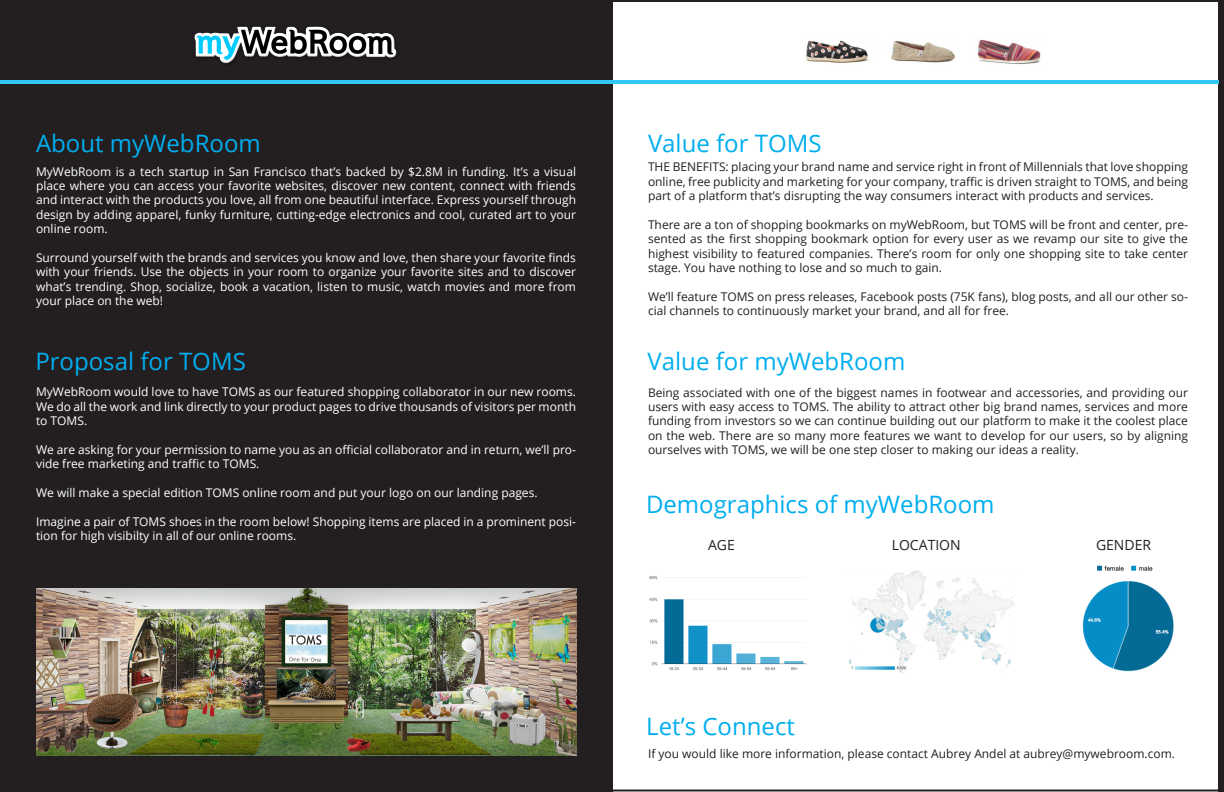
<style>
.page{position:relative;width:1224px;height:792px;background:#fff}
.page>*{position:absolute;margin:0;border:0;box-sizing:border-box;transform-origin:0 0}
.t1{font:24px "Open Sans";color:#00aeef}
.t2{font:14px "Open Sans";color:#231f20}
.t3{font:12px/14.4px "Open Sans";color:#231f20;text-align:justify}
.t4{font:12px/14.4px "Open Sans";color:#fff;text-align:justify}
</style>
<div class="page">
<img style="left:805px;top:40px;width:236px;height:24px">
<div style="left:1218px;top:0;width:6px;height:792px;background:#231f20"></div>
<div style="left:0;top:0;width:612px;height:792px;background:#231f20"></div>
<img style="left:36px;top:588px;width:540px;height:167px">
<div style="left:442px;top:790px;width:782px;height:2px;border:1px solid #231f20"></div>
<svg style="left:612px;top:0;width:606px;height:2px"></svg>
<hr style="left:0;top:81px;width:1218px;height:3px;background:#33c5f3">
<img style="left:194px;top:26px;width:203px;height:38px">
<img style="left:649px;top:576px;width:158px;height:95px">
<img style="left:1082px;top:565px;width:92px;height:107px">
<img style="left:849px;top:570px;width:166px;height:103px">
<p class="t1" style="left:36px;top:127px;width:226px">About myWebRoom</p>
<p class="t4" style="left:36px;top:164px;width:542px">MyWebRoom is a tech startup in San Francisco that’s backed by $2.8M in funding. It’s a visual place where you can access your favorite websites, discover new content, connect with friends and interact with the products you love, all from one beautiful interface. Express yourself through design by adding apparel, funky furniture, cutting-edge electronics and cool, curated art to your online room.</p>
<p class="t4" style="left:36px;top:250px;width:542px">Surround yourself with the brands and services you know and love, then share your favorite finds with your friends. Use the objects in your room to organize your favorite sites and to discover what’s trending. Shop, socialize, book a vacation, listen to music, watch movies and more from your place on the web!</p>
<p class="t1" style="left:35px;top:345px;width:212px">Proposal for TOMS</p>
<p class="t4" style="left:36px;top:384px;width:542px">MyWebRoom would love to have TOMS as our featured shopping collaborator in our new rooms.<br>We do all the work and link directly to your product pages to drive thousands of visitors per month to TOMS.</p>
<p class="t4" style="left:36px;top:442px;width:542px">We are asking for your permission to name you as an official collaborator and in return, we’ll pro&shy;vide free marketing and traffic to TOMS.</p>
<p class="t4" style="left:36px;top:485px;width:503px">We will make a special edition TOMS online room and put your logo on our landing pages.</p>
<p class="t4" style="left:36px;top:514px;width:542px">Imagine a pair of TOMS shoes in the room below! Shopping items are placed in a prominent posi&shy;tion for high visibilty in all of our online rooms.</p>
<p class="t1" style="left:648px;top:127px;width:175px">Value for TOMS</p>
<p class="t3" style="left:648px;top:159px;width:542px">THE BENEFITS: placing your brand name and service right in front of Millennials that love shopping online, free publicity and marketing for your company, traffic is driven straight to TOMS, and being part of a platform that’s disrupting the way consumers interact with products and services.</p>
<p class="t3" style="left:648px;top:217px;width:542px">There are a ton of shopping bookmarks on myWebRoom, but TOMS will be front and center, pre&shy;sented as the first shopping bookmark option for every user as we revamp our site to give the highest visibility to featured companies. There’s room for only one shopping site to take center stage. You have nothing to lose and so much to gain.</p>
<p class="t3" style="left:648px;top:289px;width:542px">We’ll feature TOMS on press releases, Facebook posts (75K fans), blog posts, and all our other so&shy;cial channels to continuously market your brand, and all for free.</p>
<p class="t1" style="left:648px;top:345px;width:259px">Value for myWebRoom</p>
<p class="t3" style="left:648px;top:385px;width:542px">Being associated with one of the biggest names in footwear and accessories, and providing our users with easy access to TOMS. The ability to attract other big brand names, services and more funding from investors so we can continue building out our platform to make it the coolest place on the web. There are so many more features we want to develop for our users, so by aligning ourselves with TOMS, we will be one step closer to making our ideas a reality.</p>
<p class="t1" style="left:646px;top:488px;width:350px">Demographics of myWebRoom</p>
<p class="t2" style="left:708px;top:536px;width:28px">AGE</p>
<p class="t2" style="left:892px;top:536px;width:70px">LOCATION</p>
<p class="t2" style="left:1096px;top:535px;width:57px">GENDER</p>
<p class="t1" style="left:646px;top:710px;width:150px">Let’s Connect</p>
<p class="t3" style="left:648px;top:746px;width:529px">If you would like more information, please contact Aubrey Andel at aubrey@mywebroom.com.</p>
</div>
